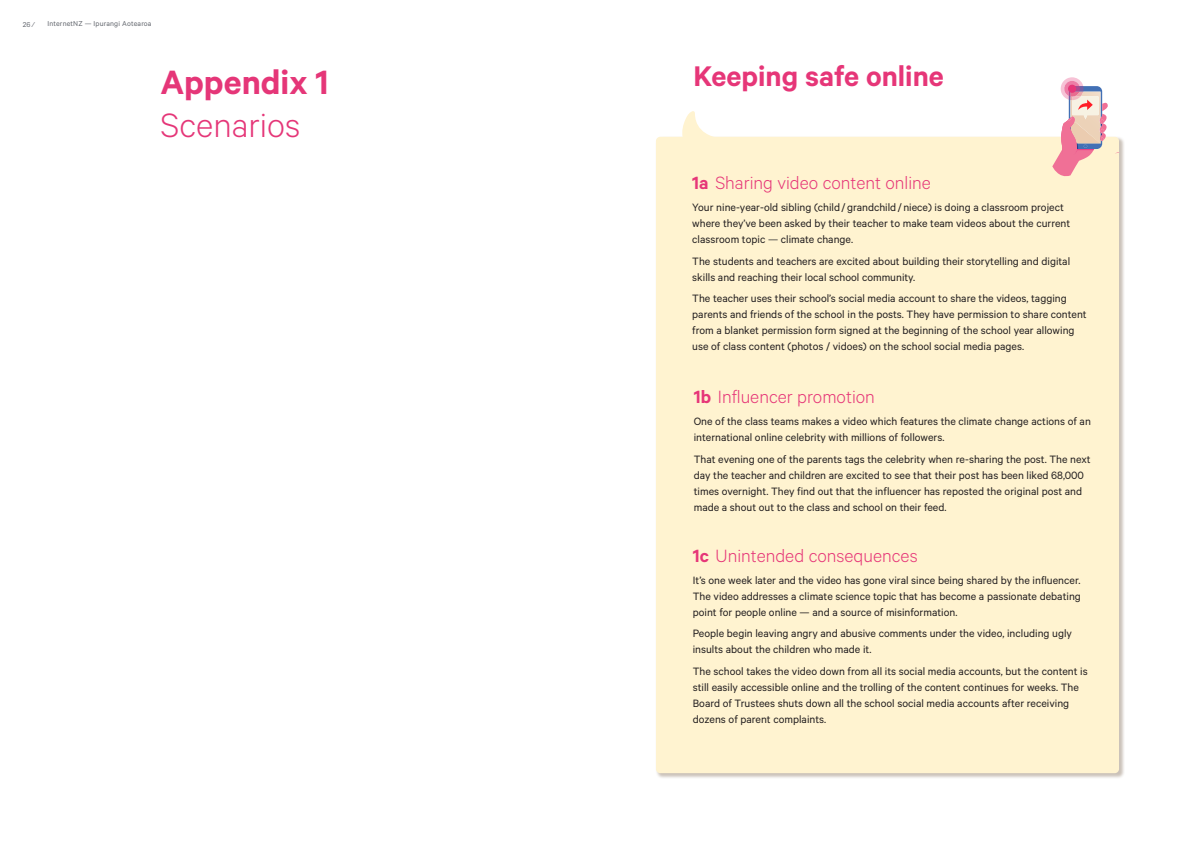
<style>
.page{position:relative;width:1191px;height:842px;background:#fff}
.page>*{position:absolute;margin:0;border:0;box-sizing:border-box;transform-origin:0 0}
.INZ_Light_Heading{font:600 38px "Calibre";color:#e53678}
.INZ_Light_Heading-2{font:300 38px "Calibre";color:#e53678}
.Scenario_title{font:600 32px "Calibre";color:#e63678}
.Body_12_5{font:300 20px "Calibre";color:#e63678}
.INZ_Body{font:300 20px "Calibre";color:#e63678}
.Body_12_5-2{font:12px/16px "Calibre";color:#231f20}
.INZ_Body-2{font:12px/16px "Calibre";color:#231f20}
.t1{font:8px "Calibre";letter-spacing:.02em;color:#64686f}
.s1{font-weight:600}
.s2{color:#3b3b3d}
</style>
<div class="page">
<div style="left:656px;top:137px;width:469px;height:642px;background:#7a634d;opacity:.4"></div>
<div style="left:656px;top:137px;width:463px;height:636px;background:#fff3d0;border-radius:4px"></div>
<svg style="left:676px;top:111px;width:55px;height:26px"></svg>
<svg style="left:1052px;top:77px;width:56px;height:100px"></svg>
<p class="t1" style="left:23px;top:20px;width:13px">26 ∕</p>
<p class="t1" style="left:47px;top:19px;width:106px">InternetNZ — Ipurangi Aotearoa</p>
<p class="INZ_Light_Heading" style="left:160px;top:59px;width:170px">Appendix 1</p>
<p class="INZ_Light_Heading-2" style="left:160px;top:103px;width:141px">Scenarios</p>
<p class="Scenario_title" style="left:693px;top:57px;width:252px">Keeping safe online</p>
<p class="Body_12_5" style="left:692px;top:172px;width:240px"><span class="s1">1a</span> Sharing video content online</p>
<p class="INZ_Body-2" style="left:692px;top:199px;width:379px">Your nine-year-old sibling (child/grandchild/ niece) is doing a classroom project where they’ve been asked by their teacher to make team videos about the current classroom topic <span class="s2">—</span> climate change.</p>
<p class="INZ_Body-2" style="left:692px;top:253px;width:379px">The students and teachers are excited about building their storytelling and digital skills and reaching their local school community.</p>
<p class="INZ_Body-2" style="left:692px;top:290px;width:396px">The teacher uses their school’s social media account to share the videos, tagging parents and friends of the school in the posts. They have permission to share content from a blanket permission form signed at the beginning of the school year allowing use of class content (photos / vidoes) on the school social media pages.</p>
<p class="INZ_Body" style="left:694px;top:385px;width:183px"><span class="s1">1b</span> Influencer promotion</p>
<p class="Body_12_5-2" style="left:694px;top:413px;width:399px">One of the class teams makes a video which features the climate change actions of an international online celebrity with millions of followers.</p>
<p class="Body_12_5-2" style="left:694px;top:450px;width:398px">That evening one of the parents tags the celebrity when re-sharing the post. The next day the teacher and children are excited to see that their post has been liked 68,000 times overnight. They find out that the influencer has reposted the original post and made a shout out to the class and school on their feed.</p>
<p class="Body_12_5" style="left:693px;top:544px;width:226px"><span class="s1">1c</span> Unintended consequences</p>
<p class="Body_12_5-2" style="left:693px;top:571px;width:389px;text-align:justify">It’s one week later and the video has gone viral since being shared by the influencer.<br>The video addresses a climate science topic that has become a passionate debating point for people online — and a source of misinformation.</p>
<p class="Body_12_5-2" style="left:693px;top:625px;width:381px">People begin leaving angry and abusive comments under the video, including ugly insults about the children who made it.</p>
<p class="Body_12_5-2" style="left:693px;top:663px;width:396px">The school takes the video down from all its social media accounts, but the content is still easily accessible online and the trolling of the content continues for weeks. The Board of Trustees shuts down all the school social media accounts after receiving dozens of parent complaints.</p>
</div>
